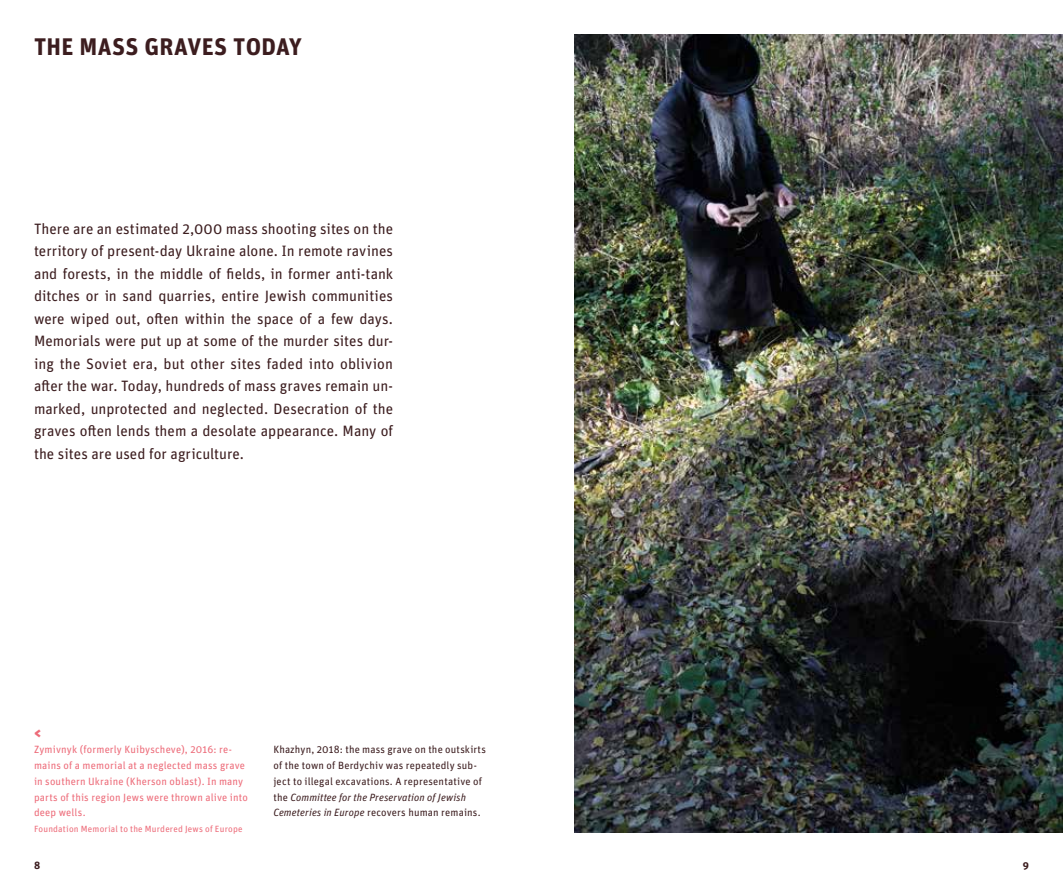
<style>
.page{position:relative;width:1063px;height:893px;background:#fff}
.page>*{position:absolute;margin:0;border:0;box-sizing:border-box;transform-origin:0 0}
.t1{font:700 24px "Unit Pro";letter-spacing:.015em;color:#3c1d1f}
.t2{font:15px/22.5px "Unit Pro";color:#3c1d1f;text-align:justify}
.t3{font:900 15px "Unit Pro";color:#ed6b79}
.t4{font:10.5px/15.8px "Unit Pro";letter-spacing:.015em;color:#3c1d1f}
.t5{font:10.5px/15.8px "Unit Pro";letter-spacing:.015em;color:#ed6b79}
.t6{font:700 10.5px "Unit Pro";color:#3c1d1f}
.t7{font:9px "Unit Pro";letter-spacing:.02em;color:#ed6b79}
.s1{font-style:italic}
</style>
<div class="page">
<img style="left:574px;top:34px;width:489px;height:798px">
<h1 class="t1" style="left:34px;top:29px;width:270px">THE MASS GRAVES TODAY</h1>
<p class="t2" style="left:34px;top:216px;width:361px">There are an estimated 2,000 mass shooting sites on the territory of present-day Ukraine alone. In remote ravines and forests, in the middle of fields, in former anti-tank ditches or in sand quarries, entire Jewish communities were wiped out, often within the space of a few days.<br>Memorials were put up at some of the murder sites dur&shy;ing the Soviet era, but other sites faded into oblivion after the war. Today, hundreds of mass graves remain un&shy;marked, unprotected and neglected. Desecration of the graves often lends them a desolate appearance. Many of the sites are used for agriculture.</p>
<p class="t3" style="left:34px;top:721px;width:9px">&lt;</p>
<p class="t5" style="left:34px;top:741px;width:215px">Zymivnyk (formerly Kuibyscheve), 2016: re&shy;mains of a memorial at a neglected mass grave in southern Ukraine (Kherson oblast). In many parts of this region Jews were thrown alive into deep wells.</p>
<p class="t7" style="left:34px;top:823px;width:210px">Foundation Memorial to the Murdered Jews of Europe</p>
<p class="t4" style="left:273px;top:741px;width:214px">Khazhyn, 2018: the mass grave on the outskirts of the town of Berdychiv was repeatedly sub&shy;ject to illegal excavations. A representative of the <span class="s1">Committee for the Preservation of Jewish Cemeteries in Europe</span> recovers human remains.</p>
<p class="t6" style="left:34px;top:857px;width:8px">8</p>
<p class="t6" style="left:1023px;top:857px;width:8px">9</p>
</div>
